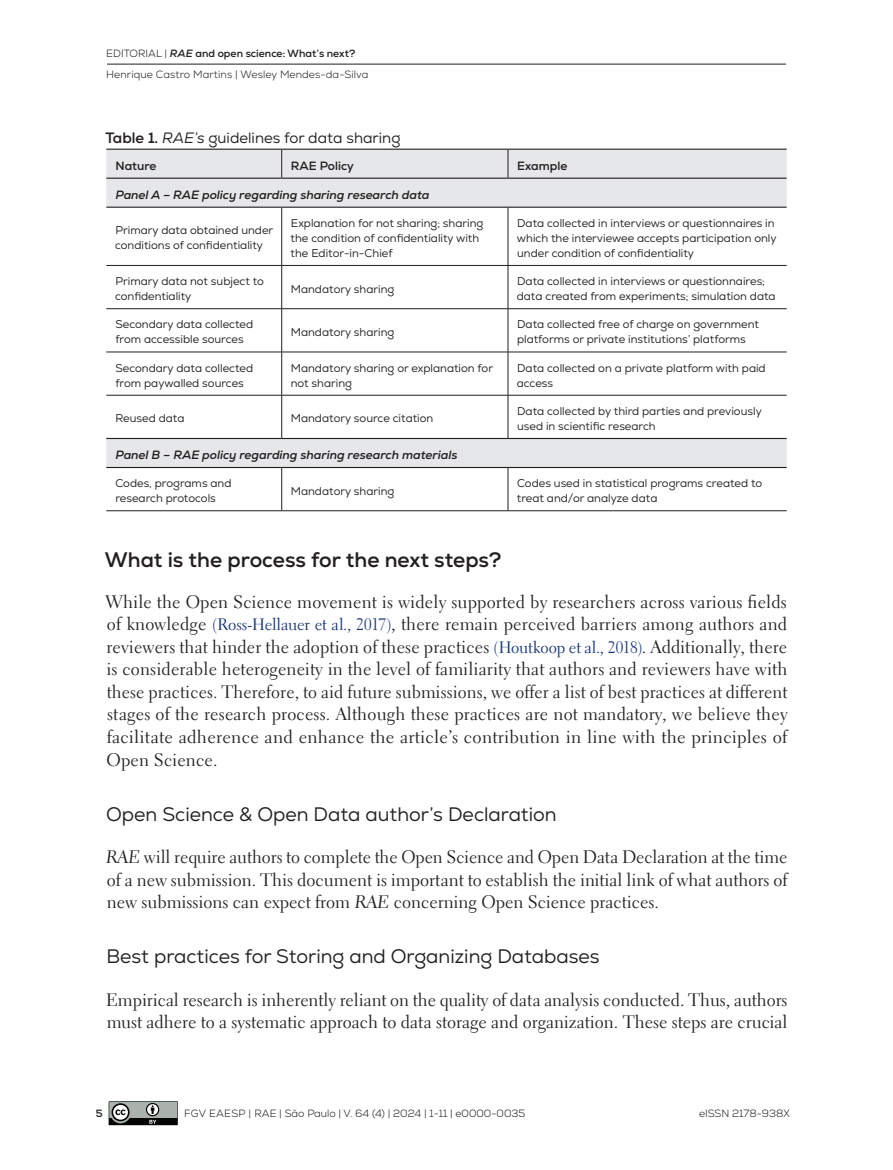
<style>
.page{position:relative;width:893px;height:1170px;background:#fff}
.page>*{position:absolute;margin:0;border:0;box-sizing:border-box;transform-origin:0 0}
._03_2_Subtitulo_1{font:700 21px "Nexa";color:#231f20}
._03_3_Subtitulo_2{font:19.5px "Nexa";color:#231f20}
._04_1_Corpo_Texto_In{font:18px/22.5px "Electra LT Std";color:#231f20;text-align:justify}
._05_1_Tabela_Quadro{font:15px "Nexa";color:#231f20}
._05_2_Tabela_Header{font:italic 700 12px "Nexa";color:#231f20}
._05_2_Tabela_Header-2{font:700 12px "Nexa";color:#231f20}
._05_3_Tabela_Celula{font:11.25px/15px "Nexa";color:#231f20}
.t1{font:300 10.5px/21.1px "Nexa";color:#231f20}
.t2{font:700 10.5px "Nexa";color:#231f20}
.s1{font-weight:700;font-style:italic}
.s2{font-weight:700}
.s3{font-style:italic}
.s4{font-size:16.5px;color:#153375}
.s5{font-family:"Electra LT Std Cursive"}
</style>
<div class="page">
<hr style="left:107px;top:64px;width:679px;height:1px;background:#231f20">
<svg style="left:109px;top:1101px;width:69px;height:25px;background:#7a7e7a"></svg>
<svg style="left:106px;top:150px;width:681px;height:317px"></svg>
<svg style="left:281px;top:150px;width:1px;height:28px"></svg>
<svg style="left:508px;top:150px;width:1px;height:28px"></svg>
<hr style="left:106px;top:178px;width:176px;height:1px;background:#231f20">
<hr style="left:282px;top:178px;width:226px;height:1px;background:#231f20">
<hr style="left:508px;top:178px;width:279px;height:1px;background:#231f20">
<hr style="left:281px;top:208px;width:1px;height:57px;background:#231f20">
<hr style="left:508px;top:208px;width:1px;height:57px;background:#231f20">
<hr style="left:106px;top:265px;width:176px;height:1px;background:#231f20">
<hr style="left:282px;top:265px;width:226px;height:1px;background:#231f20">
<hr style="left:281px;top:265px;width:1px;height:43px;background:#231f20">
<hr style="left:508px;top:265px;width:279px;height:1px;background:#231f20">
<hr style="left:508px;top:265px;width:1px;height:43px;background:#231f20">
<hr style="left:106px;top:308px;width:176px;height:1px;background:#231f20">
<hr style="left:282px;top:308px;width:226px;height:1px;background:#231f20">
<hr style="left:281px;top:309px;width:1px;height:43px;background:#231f20">
<hr style="left:508px;top:308px;width:279px;height:1px;background:#231f20">
<hr style="left:508px;top:309px;width:1px;height:43px;background:#231f20">
<hr style="left:106px;top:352px;width:176px;height:1px;background:#231f20">
<hr style="left:282px;top:352px;width:226px;height:1px;background:#231f20">
<hr style="left:281px;top:352px;width:1px;height:43px;background:#231f20">
<hr style="left:508px;top:352px;width:279px;height:1px;background:#231f20">
<hr style="left:508px;top:352px;width:1px;height:43px;background:#231f20">
<hr style="left:106px;top:395px;width:176px;height:1px;background:#231f20">
<hr style="left:282px;top:395px;width:226px;height:1px;background:#231f20">
<hr style="left:281px;top:395px;width:1px;height:43px;background:#231f20">
<hr style="left:508px;top:395px;width:279px;height:1px;background:#231f20">
<hr style="left:508px;top:395px;width:1px;height:43px;background:#231f20">
<hr style="left:281px;top:468px;width:1px;height:42px;background:#231f20">
<hr style="left:508px;top:468px;width:1px;height:42px;background:#231f20">
<hr style="left:106px;top:510px;width:176px;height:1px;background:#231f20">
<hr style="left:282px;top:510px;width:226px;height:1px;background:#231f20">
<hr style="left:508px;top:510px;width:279px;height:1px;background:#231f20">
<hr style="left:106px;top:149px;width:176px;height:1px;background:#231f20">
<hr style="left:282px;top:149px;width:226px;height:1px;background:#231f20">
<hr style="left:508px;top:149px;width:279px;height:1px;background:#231f20">
<hr style="left:106px;top:206px;width:176px;height:2px;background:#231f20">
<hr style="left:282px;top:206px;width:226px;height:2px;background:#231f20">
<hr style="left:508px;top:206px;width:279px;height:2px;background:#231f20">
<hr style="left:106px;top:438px;width:176px;height:1px;background:#231f20">
<hr style="left:282px;top:438px;width:226px;height:1px;background:#231f20">
<hr style="left:508px;top:438px;width:279px;height:1px;background:#231f20">
<hr style="left:106px;top:467px;width:176px;height:1px;background:#231f20">
<hr style="left:282px;top:467px;width:226px;height:1px;background:#231f20">
<hr style="left:508px;top:467px;width:279px;height:1px;background:#231f20">
<p class="t1" style="left:106px;top:43px;width:264px">EDITORIAL | <span class="s1">RAE</span> <span class="s2">and open science: What’s next?<br></span>Henrique Castro Martins | Wesley Mendes-da-Silva</p>
<p class="_05_1_Tabela_Quadro" style="left:105px;top:128px;width:297px"><span class="s2">Table 1.</span> <span class="s3">RAE’s</span> guidelines for data sharing</p>
<p class="_05_2_Tabela_Header-2" style="left:116px;top:158px;width:42px">Nature</p>
<p class="_05_2_Tabela_Header-2" style="left:291px;top:158px;width:64px">RAE Policy</p>
<p class="_05_2_Tabela_Header-2" style="left:517px;top:158px;width:52px">Example</p>
<p class="_05_2_Tabela_Header" style="left:115px;top:187px;width:315px">Panel A – RAE policy regarding sharing research data</p>
<p class="_05_3_Tabela_Celula" style="left:115px;top:223px;width:160px">Primary data obtained under conditions of confidentiality</p>
<p class="_05_3_Tabela_Celula" style="left:291px;top:216px;width:194px">Explanation for not sharing; sharing the condition of confidentiality with the Editor-in-Chief</p>
<p class="_05_3_Tabela_Celula" style="left:517px;top:216px;width:261px">Data collected in interviews or questionnaires in which the interviewee accepts participation only under condition of confidentiality</p>
<p class="_05_3_Tabela_Celula" style="left:115px;top:274px;width:150px">Primary data not subject to confidentiality</p>
<p class="_05_3_Tabela_Celula" style="left:291px;top:281px;width:105px">Mandatory sharing</p>
<p class="_05_3_Tabela_Celula" style="left:517px;top:274px;width:260px">Data collected in interviews or questionnaires; data created from experiments; simulation data</p>
<p class="_05_3_Tabela_Celula" style="left:115px;top:317px;width:139px">Secondary data collected from accessible sources</p>
<p class="_05_3_Tabela_Celula" style="left:291px;top:325px;width:105px">Mandatory sharing</p>
<p class="_05_3_Tabela_Celula" style="left:517px;top:317px;width:244px">Data collected free of charge on government platforms or private institutions’ platforms</p>
<p class="_05_3_Tabela_Celula" style="left:115px;top:360px;width:139px">Secondary data collected from paywalled sources</p>
<p class="_05_3_Tabela_Celula" style="left:291px;top:360px;width:204px">Mandatory sharing or explanation for not sharing</p>
<p class="_05_3_Tabela_Celula" style="left:517px;top:360px;width:250px">Data collected on a private platform with paid access</p>
<p class="_05_3_Tabela_Celula" style="left:116px;top:411px;width:70px">Reused data</p>
<p class="_05_3_Tabela_Celula" style="left:291px;top:411px;width:144px">Mandatory source citation</p>
<p class="_05_3_Tabela_Celula" style="left:517px;top:404px;width:246px">Data collected by third parties and previously used in scientific research</p>
<p class="_05_2_Tabela_Header" style="left:115px;top:447px;width:343px">Panel B – RAE policy regarding sharing research materials</p>
<p class="_05_3_Tabela_Celula" style="left:115px;top:476px;width:118px">Codes, programs and research protocols</p>
<p class="_05_3_Tabela_Celula" style="left:291px;top:483px;width:105px">Mandatory sharing</p>
<p class="_05_3_Tabela_Celula" style="left:517px;top:476px;width:247px">Codes used in statistical programs created to treat and/or analyze data</p>
<p class="_03_2_Subtitulo_1" style="left:105px;top:546px;width:398px">What is the process for the next steps?</p>
<p class="_04_1_Corpo_Texto_In" style="left:105px;top:590px;width:684px">While the Open Science movement is widely supported by researchers across various fields of knowledge <span class="s4">(Ross-Hellauer et al., 2017)</span>, there remain perceived barriers among authors and reviewers that hinder the adoption of these practices <span class="s4">(Houtkoop et al., 2018)</span>. Additionally, there is considerable heterogeneity in the level of familiarity that authors and reviewers have with these practices. Therefore, to aid future submissions, we offer a list of best practices at different stages of the research process. Although these practices are not mandatory, we believe they facilitate adherence and enhance the article’s contribution in line with the principles of Open Science.</p>
<p class="_03_3_Subtitulo_2" style="left:106px;top:801px;width:452px">Open Science &amp; Open Data author’s Declaration</p>
<p class="_04_1_Corpo_Texto_In" style="left:106px;top:845px;width:683px"><span class="s5">RAE</span> will require authors to complete the Open Science and Open Data Declaration at the time of a new submission. This document is important to establish the initial link of what authors of new submissions can expect from <span class="s5">RAE</span> concerning Open Science practices.</p>
<p class="_03_3_Subtitulo_2" style="left:106px;top:944px;width:495px">Best practices for Storing and Organizing Databases</p>
<p class="_04_1_Corpo_Texto_In" style="left:106px;top:988px;width:683px">Empirical research is inherently reliant on the quality of data analysis conducted. Thus, authors must adhere to a systematic approach to data storage and organization. These steps are crucial</p>
<p class="t2" style="left:96px;top:1106px;width:8px">5</p>
<p class="t1" style="left:184px;top:1102px;width:343px">FGV EAESP | RAE | São Paulo | V. 64 (4) | 2024 | 1-11 | e0000-0035</p>
<p class="t1" style="left:699px;top:1102px;width:92px">eISSN 2178-938X</p>
</div>
